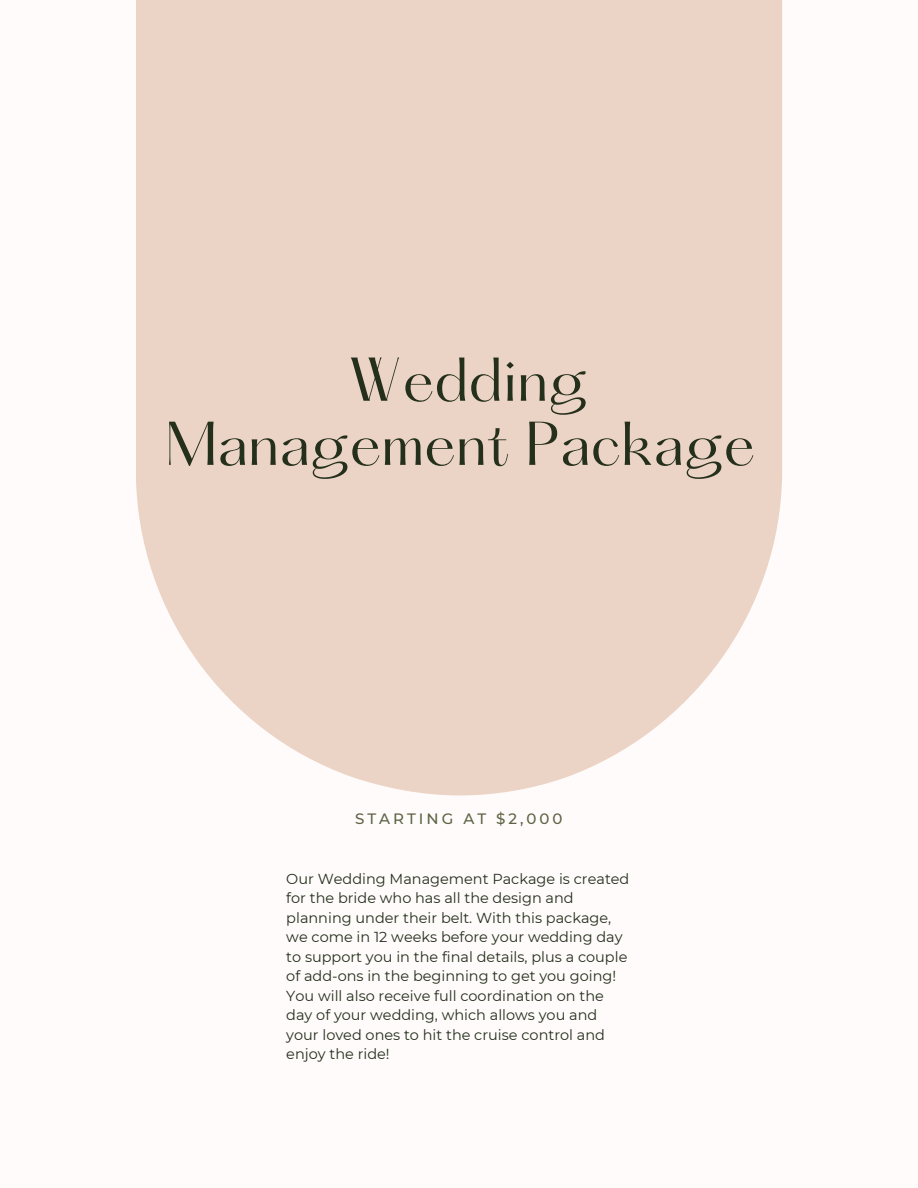
<style>
.page{position:relative;width:918px;height:1188px;background:#fffbfa}
.page>*{position:absolute;margin:0;border:0;box-sizing:border-box;transform-origin:0 0}
.t1{font:54px/64.2px "Hatton";color:#242f1c;text-align:center}
.t2{font:500 15px "Montserrat";letter-spacing:.2em;color:#5e6345}
.t3{font:14.4px/19.5px "Montserrat";color:#242f1c}
</style>
<div class="page">
<svg style="left:136px;top:0;width:646px;height:795px;background:#ecd6c9"></svg>
<h1 class="t1" style="left:165px;top:354px;width:592px">Wedding<br>Management Package</h1>
<p class="t2" style="left:355px;top:809px;width:209px">STARTING AT $2,000</p>
<h2 class="t3" style="left:286px;top:869px;width:345px">Our Wedding Management Package is created for the bride who has all the design and planning under their belt. With this package, we come in 12 weeks before your wedding day to support you in the final details, plus a couple of add-ons in the beginning to get you going!<br>You will also receive full coordination on the day of your wedding, which allows you and your loved ones to hit the cruise control and enjoy the ride!</h2>
</div>
